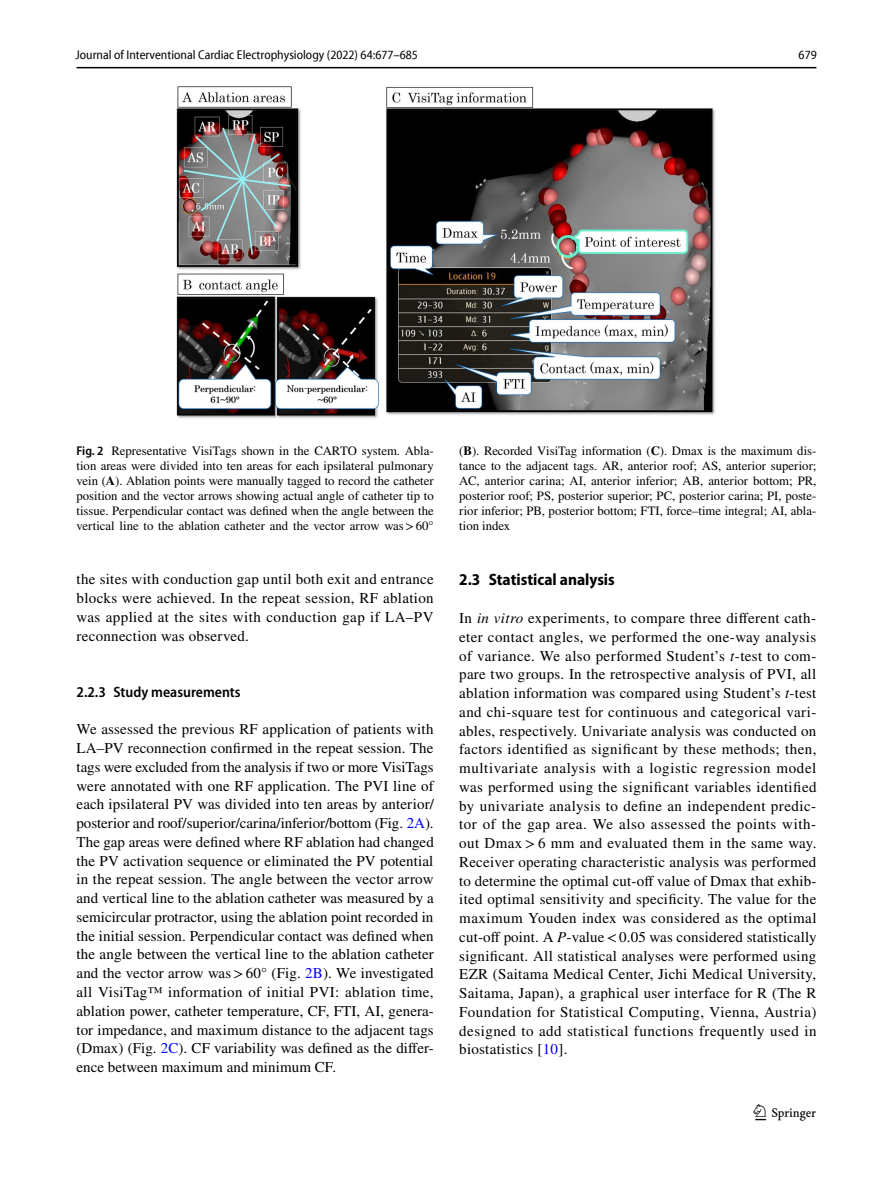
<style>
.page{position:relative;width:893px;height:1187px;background:#fff}
.page>*{position:absolute;margin:0;border:0;box-sizing:border-box;transform-origin:0 0}
.t1{font:22.5px "Springnew Regular 3";color:#000}
.t2{font:700 semi-condensed 16.5px "Myriad Pro";color:#000}
.t3{font:15px/18.8px "STIX";letter-spacing:.02em;color:#000;text-align:justify}
.t4{font:600 semi-condensed 15px "Myriad Pro";color:#000}
.t5{font:12.75px/15px "STIX";color:#000;text-align:justify}
.t6{font:semi-condensed 12.75px "Myriad Pro Unic";color:#000}
.s1{font-family:"Myriad Pro";font-weight:600;font-stretch:semi-condensed}
.s2{font-weight:700}
.s3{color:#00f}
.s4{font-style:italic}
</style>
<div class="page">
<hr style="left:77px;top:67px;width:739px;height:1px;background:#000">
<img style="left:176px;top:87px;width:539px;height:332px">
<p class="t6" style="left:76px;top:50px;width:344px">Journal of Interventional Cardiac Electrophysiology (2022) 64:677–685</p>
<p class="t6" style="left:799px;top:50px;width:20px">679</p>
<p class="t5" style="left:77px;top:444px;width:359px"><span class="s1">Fig. 2</span> Representative VisiTags shown in the CARTO system. Abla&shy;tion areas were divided into ten areas for each ipsilateral pulmonary vein (<span class="s2">A</span>). Ablation points were manually tagged to record the catheter position and the vector arrows showing actual angle of catheter tip to tissue. Perpendicular contact was defined when the angle between the vertical line to the ablation catheter and the vector arrow was&gt;60°</p>
<p class="t5" style="left:459px;top:444px;width:359px">(<span class="s2">B</span>). Recorded VisiTag information (<span class="s2">C</span>). Dmax is the maximum dis&shy;tance to the adjacent tags. AR, anterior roof; AS, anterior superior; AC, anterior carina; AI, anterior inferior; AB, anterior bottom; PR, posterior roof; PS, posterior superior; PC, posterior carina; PI, poste&shy;rior inferior; PB, posterior bottom; FTI, force–time integral; AI, abla&shy;tion index</p>
<p class="t3" style="left:77px;top:571px;width:359px">the sites with conduction gap until both exit and entrance blocks were achieved. In the repeat session, RF ablation was applied at the sites with conduction gap if LA–PV reconnection was observed.</p>
<p class="t4" style="left:77px;top:683px;width:166px">2.2.3 Study measurements</p>
<p class="t3" style="left:77px;top:721px;width:359px">We assessed the previous RF application of patients with LA–PV reconnection confirmed in the repeat session. The tags were excluded from the analysis if two or more VisiTags were annotated with one RF application. The PVI line of each ipsilateral PV was divided into ten areas by anterior/ posterior and roof/superior/carina/inferior/bottom (Fig. <span class="s3">2A</span>).<br>The gap areas were defined where RF ablation had changed the PV activation sequence or eliminated the PV potential in the repeat session. The angle between the vector arrow and vertical line to the ablation catheter was measured by a semicircular protractor, using the ablation point recorded in the initial session. Perpendicular contact was defined when the angle between the vertical line to the ablation catheter and the vector arrow was&gt;60° (Fig. <span class="s3">2B</span>). We investigated all VisiTag™ information of initial PVI: ablation time, ablation power, catheter temperature, CF, FTI, AI, genera&shy;tor impedance, and maximum distance to the adjacent tags (Dmax) (Fig. <span class="s3">2C</span>). CF variability was defined as the differ&shy;ence between maximum and minimum CF.</p>
<p class="t2" style="left:459px;top:570px;width:157px">2.3 Statistical analysis</p>
<p class="t3" style="left:459px;top:609px;width:359px">In <span class="s4">in vitro</span> experiments, to compare three different cath&shy;eter contact angles, we performed the one-way analysis of variance. We also performed Student’s <span class="s4">t</span>-test to com&shy;pare two groups. In the retrospective analysis of PVI, all ablation information was compared using Student’s <span class="s4">t</span>-test and chi-square test for continuous and categorical vari&shy;ables, respectively. Univariate analysis was conducted on factors identified as significant by these methods; then, multivariate analysis with a logistic regression model was performed using the significant variables identified by univariate analysis to define an independent predic&shy;tor of the gap area. We also assessed the points with&shy;out Dmax &gt; 6 mm and evaluated them in the same way.<br>Receiver operating characteristic analysis was performed to determine the optimal cut-off value of Dmax that exhib&shy;ited optimal sensitivity and specificity. The value for the maximum Youden index was considered as the optimal cut-off point. A <span class="s4">P</span>-value&lt;0.05 was considered statistically significant. All statistical analyses were performed using EZR (Saitama Medical Center, Jichi Medical University, Saitama, Japan), a graphical user interface for R (The R Foundation for Statistical Computing, Vienna, Austria) designed to add statistical functions frequently used in biostatistics [<span class="s3">10</span>].</p>
<h1 class="t1" style="left:755px;top:1104px;width:62px">1 3</h1>
</div>
